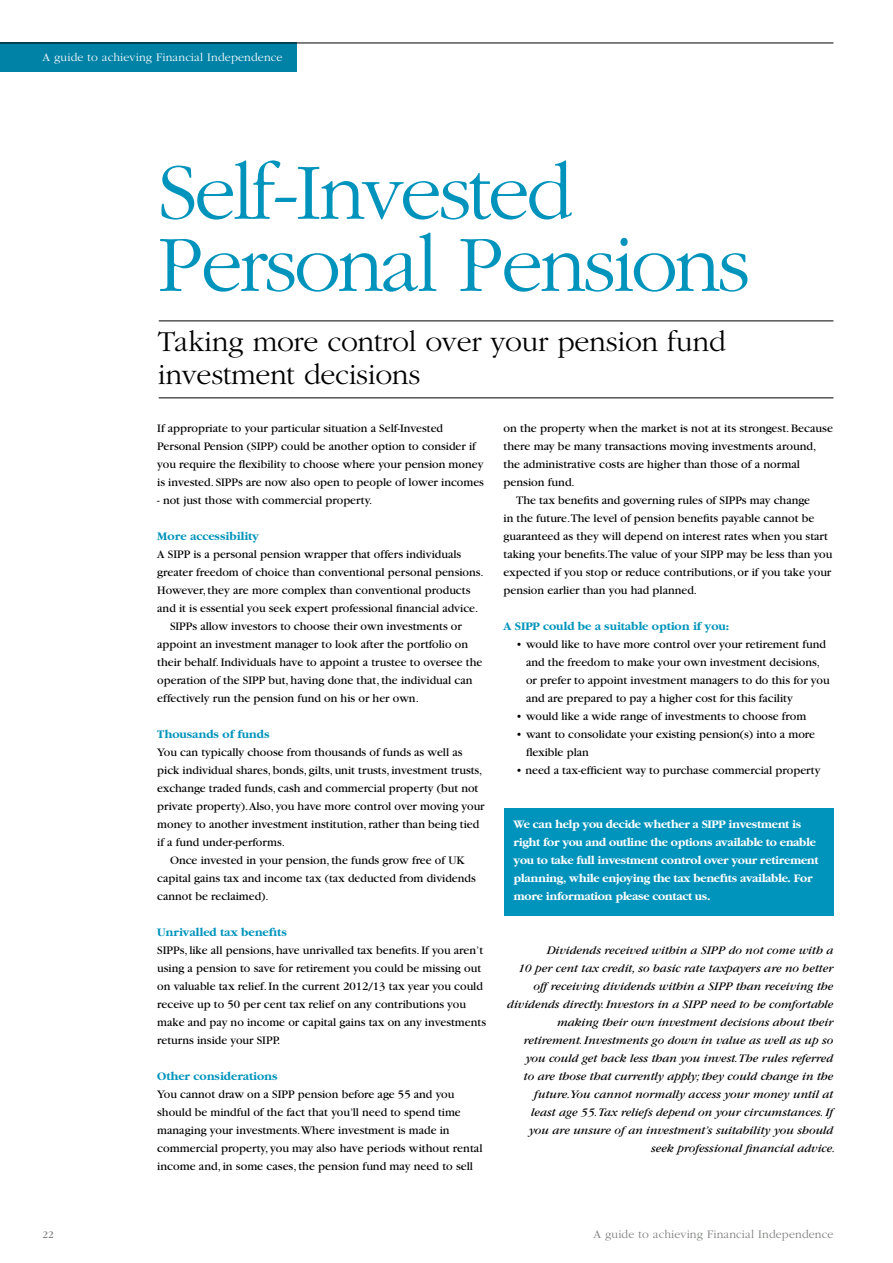
<style>
.page{position:relative;width:893px;height:1263px;background:#fff}
.page>*{position:absolute;margin:0;border:0;box-sizing:border-box;transform-origin:0 0}
.t1{font:300 82.95px/72.2px "Garamond";letter-spacing:-.04em;color:#0094bc}
.t2{font:300 30px/33px "Garamond";letter-spacing:-.01em;color:#000}
.t3{font:12px/18px "Garamond";color:#000}
.t4{font:italic 12px/18px "Garamond";color:#000;text-align:right}
.t5{font:700 12px/18px "Garamond";letter-spacing:-.02em;color:#fff}
.t6{font:700 12px "Garamond";color:#0094bc}
.t7{font:300 12px "Garamond";letter-spacing:.01em;color:#7a7e7a}
.t8{font:300 12px "Garamond";letter-spacing:.01em;color:#fff}
.t9{font:10.5px "Garamond";color:#7a7e7a}
</style>
<div class="page">
<div style="left:0;top:43px;width:296px;height:29px;background:#0082a7"></div>
<hr style="left:0;top:43px;width:833px;height:1px;background:#000">
<hr style="left:159px;top:320px;width:674px;height:1px;background:#000">
<hr style="left:159px;top:397px;width:674px;height:1px;background:#000">
<div style="left:504px;top:808px;width:329px;height:108px;background:#0094bc"></div>
<p class="t8" style="left:43px;top:51px;width:242px">A guide to achieving Financial Independence</p>
<h1 class="t1" style="left:158px;top:157px;width:594px">Self-Invested<br>Personal Pensions</h1>
<h2 class="t2" style="left:158px;top:325px;width:569px">Taking more control over your pension fund investment decisions</h2>
<p class="t3" style="left:157px;top:419px;width:328px">If appropriate to your particular situation a Self-Invested Personal Pension (SIPP) could be another option to consider if you require the flexibility to choose where your pension money is invested. SIPPs are now also open to people of lower incomes</p>
<p class="t3" style="left:157px;top:491px;width:217px">- not just those with commercial property.</p>
<p class="t6" style="left:157px;top:529px;width:103px">More accessibility</p>
<p class="t3" style="left:157px;top:545px;width:305px">A SIPP is a personal pension wrapper that offers individuals</p>
<p class="t3" style="left:157px;top:563px;width:328px">greater freedom of choice than conventional personal pensions.</p>
<p class="t3" style="left:157px;top:581px;width:315px">However, they are more complex than conventional products</p>
<p class="t3" style="left:157px;top:599px;width:323px">and it is essential you seek expert professional financial advice.</p>
<p class="t3" style="left:170px;top:617px;width:293px">SIPPs allow investors to choose their own investments or</p>
<p class="t3" style="left:157px;top:635px;width:312px">appoint an investment manager to look after the portfolio on</p>
<p class="t3" style="left:157px;top:653px;width:327px">their behalf. Individuals have to appoint a trustee to oversee the</p>
<p class="t3" style="left:157px;top:671px;width:317px">operation of the SIPP but, having done that, the individual can</p>
<p class="t3" style="left:157px;top:689px;width:263px">effectively run the pension fund on his or her own.</p>
<p class="t6" style="left:157px;top:727px;width:114px">Thousands of funds</p>
<p class="t3" style="left:157px;top:743px;width:307px">You can typically choose from thousands of funds as well as</p>
<p class="t3" style="left:157px;top:761px;width:327px">pick individual shares, bonds, gilts, unit trusts, investment trusts,</p>
<p class="t3" style="left:157px;top:779px;width:323px">exchange traded funds, cash and commercial property (but not</p>
<p class="t3" style="left:157px;top:797px;width:329px">private property).Also, you have more control over moving your</p>
<p class="t3" style="left:157px;top:815px;width:324px">money to another investment institution, rather than being tied</p>
<p class="t3" style="left:157px;top:833px;width:129px">if a fund under-performs.</p>
<p class="t3" style="left:170px;top:851px;width:296px">Once invested in your pension, the funds grow free of UK</p>
<p class="t3" style="left:157px;top:869px;width:320px">capital gains tax and income tax (tax deducted from dividends</p>
<p class="t3" style="left:157px;top:887px;width:113px">cannot be reclaimed).</p>
<p class="t6" style="left:157px;top:925px;width:131px">Unrivalled tax benefits</p>
<p class="t3" style="left:157px;top:941px;width:330px">SIPPs, like all pensions, have unrivalled tax benefits. If you aren’t using a pension to save for retirement you could be missing out on valuable tax relief. In the current 2012/13 tax year you could receive up to 50 per cent tax relief on any contributions you make and pay no income or capital gains tax on any investments returns inside your SIPP.</p>
<p class="t6" style="left:157px;top:1069px;width:122px">Other considerations</p>
<p class="t3" style="left:157px;top:1085px;width:327px">You cannot draw on a SIPP pension before age 55 and you should be mindful of the fact that you’ll need to spend time managing your investments.Where investment is made in commercial property, you may also have periods without rental income and, in some cases, the pension fund may need to sell</p>
<p class="t3" style="left:503px;top:419px;width:331px">on the property when the market is not at its strongest. Because</p>
<p class="t3" style="left:503px;top:437px;width:314px">there may be many transactions moving investments around,</p>
<p class="t3" style="left:503px;top:455px;width:298px">the administrative costs are higher than those of a normal</p>
<p class="t3" style="left:503px;top:473px;width:73px">pension fund.</p>
<p class="t3" style="left:516px;top:491px;width:295px">The tax benefits and governing rules of SIPPs may change</p>
<p class="t3" style="left:503px;top:509px;width:312px">in the future.The level of pension benefits payable cannot be</p>
<p class="t3" style="left:503px;top:527px;width:326px">guaranteed as they will depend on interest rates when you start</p>
<p class="t3" style="left:503px;top:545px;width:330px">taking your benefits.The value of your SIPP may be less than you</p>
<p class="t3" style="left:503px;top:563px;width:329px">expected if you stop or reduce contributions, or if you take your</p>
<p class="t3" style="left:503px;top:581px;width:195px">pension earlier than you had planned.</p>
<p class="t6" style="left:503px;top:619px;width:227px">A SIPP could be a suitable option if you:</p>
<p class="t3" style="left:526px;top:635px;width:305px;text-indent:-10px">• would like to have more control over your retirement fund and the freedom to make your own investment decisions, or prefer to appoint investment managers to do this for you and are prepared to pay a higher cost for this facility</p>
<p class="t3" style="left:516px;top:707px;width:292px">• would like a wide range of investments to choose from</p>
<p class="t3" style="left:526px;top:725px;width:291px;text-indent:-10px">• want to consolidate your existing pension(s) into a more flexible plan</p>
<p class="t3" style="left:516px;top:761px;width:306px">• need a tax-efficient way to purchase commercial property</p>
<p class="t5" style="left:514px;top:815px;width:306px">We can help you decide whether a SIPP investment is right for you and outline the options available to enable you to take full investment control over your retirement planning, while enjoying the tax benefits available. For more information please contact us.</p>
<p class="t4" style="left:507px;top:941px;width:329px">Dividends received within a SIPP do not come with a<br>10 per cent tax credit, so basic rate taxpayers are no better off receiving dividends within a SIPP than receiving the dividends directly. Investors in a SIPP need to be comfortable making their own investment decisions about their retirement. Investments go down in value as well as up so you could get back less than you invest. The rules referred<br>to are those that currently apply; they could change in the future.You cannot normally access your money until at<br>least age 55. Tax reliefs depend on your circumstances. If<br>you are unsure of an investment’s suitability you should seek professional financial advice.</p>
<p class="t9" style="left:43px;top:1229px;width:13px">22</p>
<p class="t7" style="left:593px;top:1228px;width:242px">A guide to achieving Financial Independence</p>
</div>
